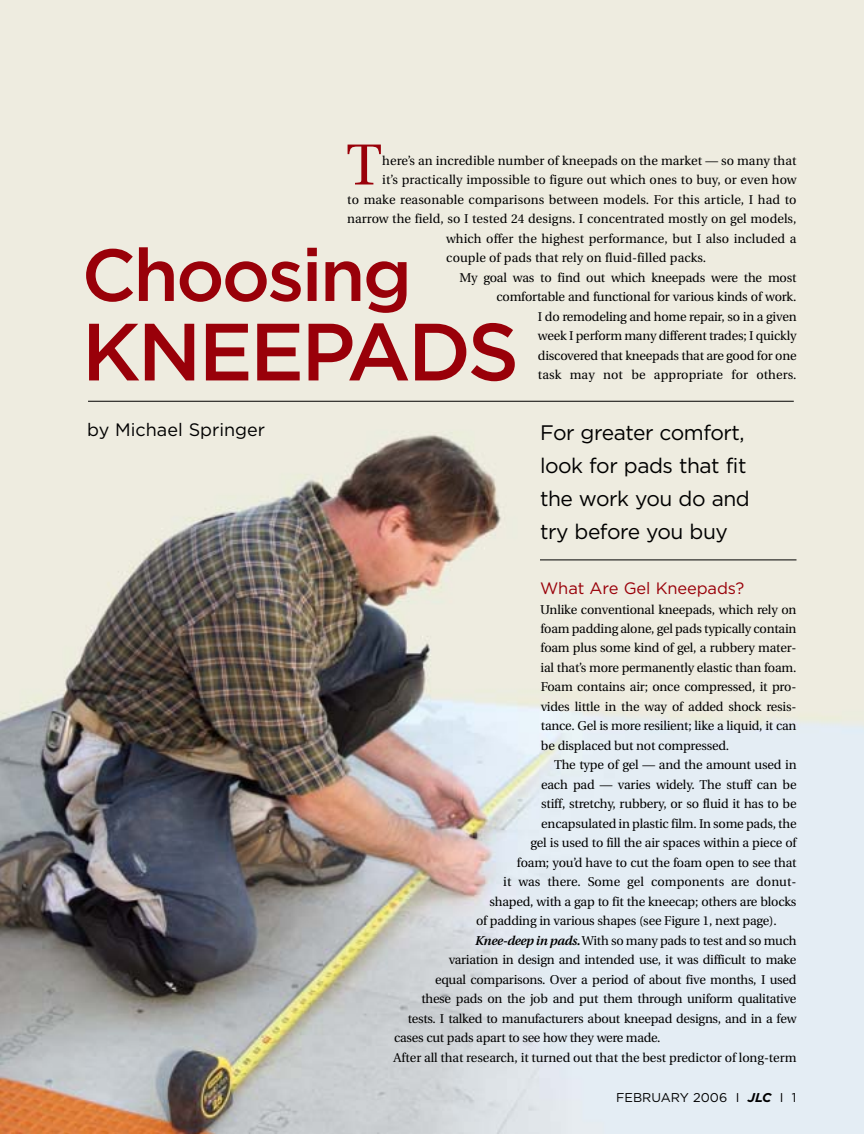
<style>
.page{position:relative;width:864px;height:1134px;background:#fff}
.page>*{position:absolute;margin:0;border:0;box-sizing:border-box;transform-origin:0 0}
.t1{font:500 81px "Gotham";letter-spacing:-.035em;color:#990009}
.t2{font:500 73.5px "Gotham";letter-spacing:-.035em;color:#990009}
.t3{font:57.75px "Utopia";color:#990009}
.t4{font:21px/33px "Gotham";letter-spacing:-.02em;color:#000}
.t5{font:18px "Gotham";color:#000}
.t6{font:16.5px "Gotham";letter-spacing:-.005em;color:#990009}
.t7{font:12.75px/19.5px "Utopia";letter-spacing:-.015em;color:#000;text-align:justify}
.t8{font:12.75px "Utopia";letter-spacing:.005em;color:#000}
.t9{font:12.75px "Gotham";color:#000}
.s1{font-weight:600;font-style:italic}
.s2{font-weight:700;font-style:italic}
</style>
<div class="page">
<img style="left:0;top:0;width:864px;height:1134px">
<hr style="left:88px;top:401px;width:706px;height:1px;background:#000">
<hr style="left:540px;top:560px;width:256px;height:1px;background:#000">
<h3 class="t3" style="left:346px;top:142px;width:37px">T</h3>
<p class="t8" style="left:382px;top:156px;width:416px">here’s an incredible number of kneepads on the market — so many that</p>
<p class="t8" style="left:382px;top:175px;width:416px">it’s practically impossible to figure out which ones to buy, or even how</p>
<p class="t8" style="left:347px;top:195px;width:451px">to make reasonable comparisons between models. For this article, I had to</p>
<p class="t8" style="left:347px;top:214px;width:451px">narrow the field, so I tested 24 designs. I concentrated mostly on gel models,</p>
<p class="t8" style="left:446px;top:234px;width:352px">which offer the highest performance, but I also included a</p>
<p class="t8" style="left:446px;top:253px;width:261px">couple of pads that rely on fluid-filled packs.</p>
<p class="t7" style="left:460px;top:269px;width:338px">My goal was to find out which kneepads were the most</p>
<p class="t7" style="left:496px;top:289px;width:302px">comfortable and functional for various kinds of work.</p>
<p class="t7" style="left:538px;top:308px;width:260px">I do remodeling and home repair, so in a given</p>
<p class="t7" style="left:538px;top:328px;width:260px">week I perform many different trades; I quickly</p>
<p class="t7" style="left:538px;top:347px;width:260px">discovered that kneepads that are good for one</p>
<p class="t8" style="left:538px;top:370px;width:260px">task may not be appropriate for others.</p>
<h2 class="t2" style="left:82px;top:247px;width:332px">Choosing</h2>
<h1 class="t1" style="left:82px;top:321px;width:439px">KNEEPADS</h1>
<h3 class="t5" style="left:87px;top:423px;width:179px">by Michael Springer</h3>
<h3 class="t4" style="left:540px;top:417px;width:211px">For greater comfort, look for pads that fit the work you do and try before you buy</h3>
<p class="t6" style="left:540px;top:582px;width:206px">What Are Gel Kneepads?</p>
<p class="t7" style="left:540px;top:601px;width:258px">Unlike conventional kneepads, which rely on foam padding alone, gel pads typically contain foam plus some kind of gel, a rubbery mater&shy;ial that’s more permanently elastic than foam.<br>Foam contains air; once compressed, it pro&shy;vides little in the way of added shock resis&shy;tance. Gel is more resilient; like a liquid, it can be displaced but not compressed.</p>
<p class="t7" style="left:554px;top:757px;width:244px">The type of gel — and the amount used in</p>
<p class="t7" style="left:541px;top:776px;width:257px">each pad — varies widely. The stuff can be</p>
<p class="t7" style="left:541px;top:796px;width:257px">stiff, stretchy, rubbery, or so fluid it has to be</p>
<p class="t7" style="left:541px;top:815px;width:257px">encapsulated in plastic film. In some pads, the</p>
<p class="t7" style="left:531px;top:835px;width:268px">gel is used to fill the air spaces within a piece of</p>
<p class="t7" style="left:517px;top:854px;width:281px">foam; you’d have to cut the foam open to see that</p>
<p class="t8" style="left:503px;top:877px;width:295px">it was there. Some gel components are donut-</p>
<p class="t7" style="left:490px;top:893px;width:308px">shaped, with a gap to fit the kneecap; others are blocks</p>
<p class="t7" style="left:476px;top:913px;width:302px">of padding in various shapes (see Figure 1, next page).</p>
<p class="t7" style="left:475px;top:932px;width:323px"><span class="s1">Knee-deep in pads.</span>With so many pads to test and so much</p>
<p class="t7" style="left:449px;top:952px;width:349px">variation in design and intended use, it was difficult to make</p>
<p class="t7" style="left:435px;top:971px;width:363px">equal comparisons. Over a period of about five months, I used</p>
<p class="t7" style="left:421px;top:991px;width:376px">these pads on the job and put them through uniform qualitative</p>
<p class="t7" style="left:408px;top:1010px;width:390px">tests. I talked to manufacturers about kneepad designs, and in a few</p>
<p class="t7" style="left:394px;top:1030px;width:268px">cases cut pads apart to see how they were made.</p>
<p class="t7" style="left:394px;top:1049px;width:405px">After all that research, it turned out that the best predictor of long-term</p>
<p class="t9" style="left:616px;top:1093px;width:182px">FEBRUARY 2006 I <span class="s2">JLC</span> I 1</p>
</div>
